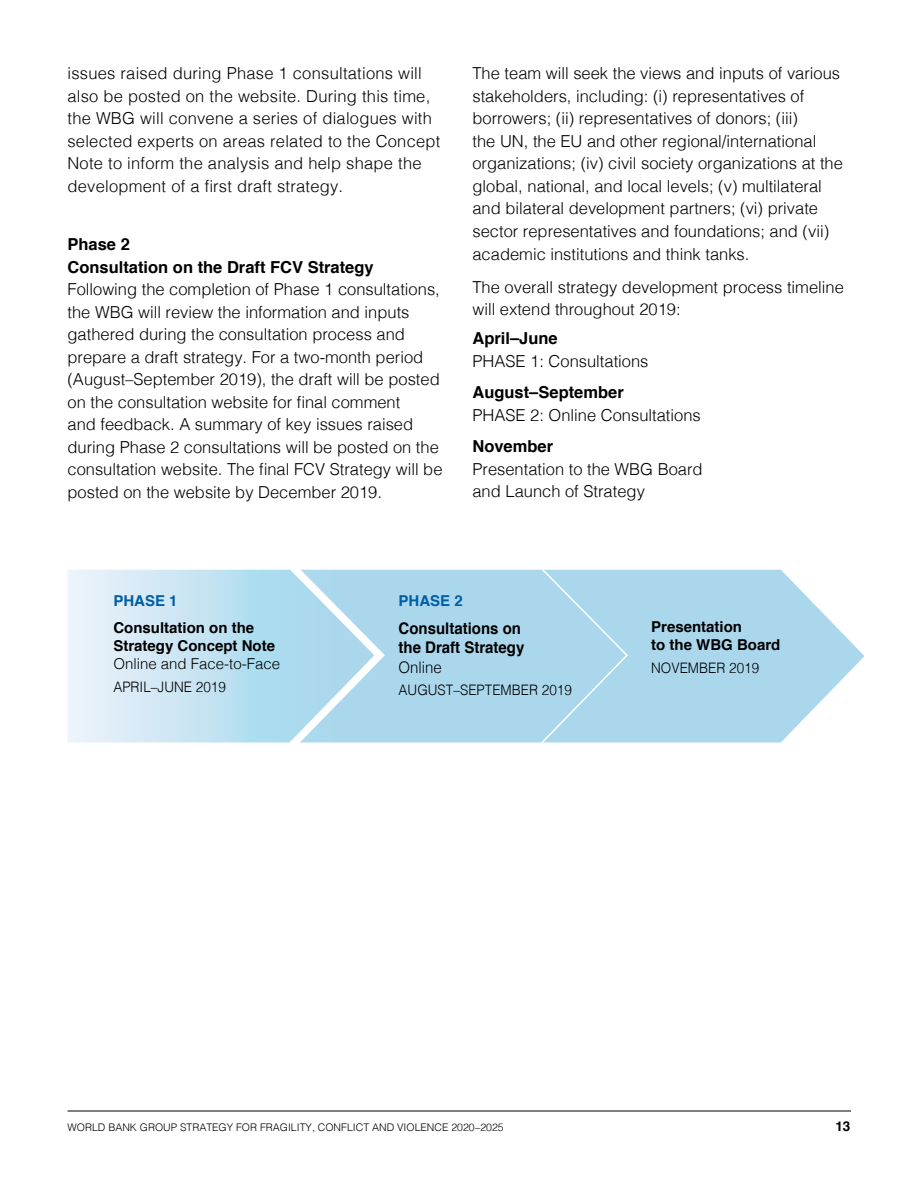
<style>
.page{position:relative;width:918px;height:1188px;background:#fff}
.page>*{position:absolute;margin:0;border:0;box-sizing:border-box;transform-origin:0 0}
.t1{font:300 16.5px/22.5px "Helvetica";color:#000}
.t2{font:700 16.5px/22.5px "Helvetica";color:#000}
.t3{font:700 16.05px/19.2px "Helvetica";color:#000;scale:.93 1}
.t4{font:300 16.05px "Helvetica";color:#000;scale:.93 1}
.t5{font:700 15px/18px "Helvetica";color:#000}
.t6{font:300 15px "Helvetica";color:#000}
.t7{font:700 15px "Helvetica";color:#005ea4}
.t8{font:300 14.4px "Helvetica";color:#000;scale:.93 1}
.t9{font:700 13.5px "Helvetica";color:#000}
.t10{font:300 10.5px "Helvetica";color:#000}
</style>
<div class="page">
<hr style="left:68px;top:1111px;width:783px;height:1px;background:#000">
<svg style="left:68px;top:570px;width:797px;height:172px;background:#bcdff0"></svg>
<div style="left:539px;top:569px;width:90px;height:174px;background:#abd7ec"></div>
<svg style="left:280px;top:569px;width:110px;height:174px;background:#b3dcee"></svg>
<p class="t1" style="left:68px;top:61px;width:374px">issues raised during Phase 1 consultations will also be posted on the website. During this time, the WBG will convene a series of dialogues with selected experts on areas related to the Concept Note to inform the analysis and help shape the development of a first draft strategy.</p>
<p class="t2" style="left:68px;top:234px;width:308px">Phase 2<br>Consultation on the Draft FCV Strategy</p>
<p class="t1" style="left:68px;top:277px;width:377px">Following the completion of Phase 1 consultations, the WBG will review the information and inputs gathered during the consultation process and prepare a draft strategy. For a two-month period (August–September 2019), the draft will be posted on the consultation website for final comment<br>and feedback. A summary of key issues raised during Phase 2 consultations will be posted on the consultation website. The final FCV Strategy will be posted on the website by December 2019.</p>
<p class="t1" style="left:472px;top:61px;width:372px">The team will seek the views and inputs of various stakeholders, including: (i) representatives of borrowers; (ii) representatives of donors; (iii)<br>the UN, the EU and other regional/international organizations; (iv) civil society organizations at the global, national, and local levels; (v) multilateral and bilateral development partners; (vi) private sector representatives and foundations; and (vii) academic institutions and think tanks.</p>
<p class="t1" style="left:472px;top:274px;width:373px">The overall strategy development process timeline will extend throughout 2019:</p>
<p class="t2" style="left:472px;top:327px;width:87px">April–June</p>
<p class="t1" style="left:472px;top:349px;width:178px">PHASE 1: Consultations</p>
<p class="t2" style="left:472px;top:381px;width:153px">August–September</p>
<p class="t1" style="left:472px;top:403px;width:230px">PHASE 2: Online Consultations</p>
<p class="t2" style="left:472px;top:435px;width:82px">November</p>
<p class="t1" style="left:472px;top:457px;width:232px">Presentation to the WBG Board and Launch of Strategy</p>
<p class="t7" style="left:113px;top:589px;width:66px">PHASE 1</p>
<p class="t5" style="left:113px;top:619px;width:163px">Consultation on the<br>Strategy Concept Note</p>
<p class="t6" style="left:113px;top:651px;width:168px">Online and Face-to-Face</p>
<p class="t8" style="left:113px;top:674px;width:123px">APRIL–JUNE 2019</p>
<p class="t7" style="left:399px;top:589px;width:66px">PHASE 2</p>
<p class="t3" style="left:399px;top:619px;width:137px">Consultations on the Draft Strategy</p>
<p class="t4" style="left:399px;top:653px;width:48px">Online</p>
<p class="t8" style="left:399px;top:678px;width:188px">AUGUST–SEPTEMBER 2019</p>
<p class="t5" style="left:651px;top:618px;width:131px">Presentation<br>to the WBG Board</p>
<p class="t8" style="left:651px;top:656px;width:118px">NOVEMBER 2019</p>
<p class="t10" style="left:68px;top:1118px;width:438px">WORLD BANK GROUP STRATEGY FOR FRAGILITY, CONFLICT AND VIOLENCE 2020–2025</p>
<p class="t9" style="left:835px;top:1115px;width:17px">13</p>
</div>
